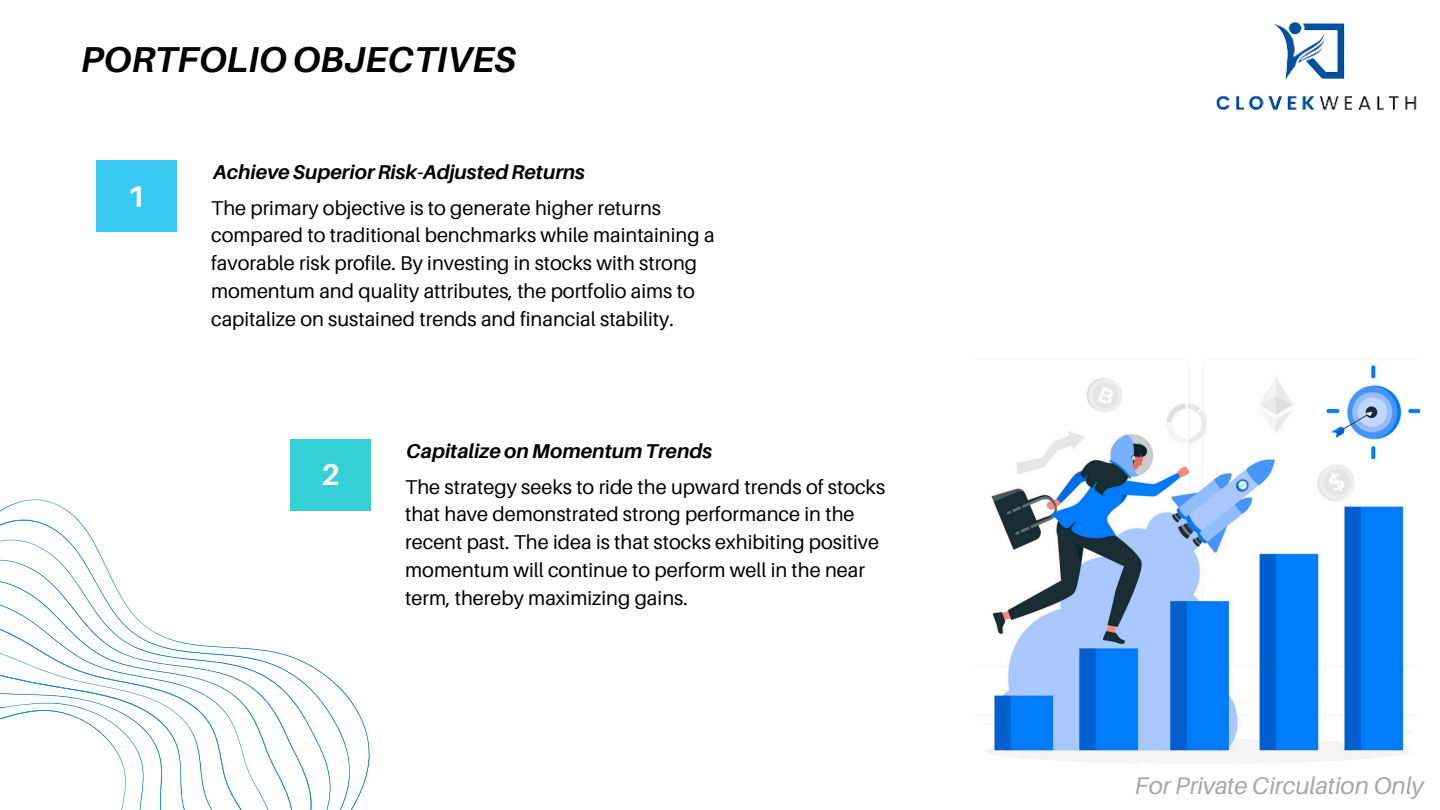
<style>
.page{position:relative;width:1440px;height:810px;background:#fff}
.page>*{position:absolute;margin:0;border:0;box-sizing:border-box;transform-origin:0 0}
.t1{font:italic 700 36px "Aileron";color:#000}
.t2{font:700 30px "Aileron";color:#fff}
.t3{font:italic 24px "Aileron";color:#a6a6a6}
.t4{font:20px/27.8px "Aileron";color:#000}
.t5{font:italic 700 20px "Aileron";color:#000}
</style>
<div class="page">
<img style="left:988px;top:364px;width:431px;height:399px">
<div style="left:96px;top:161px;width:81px;height:71px;background:#37c9ef"></div>
<div style="left:290px;top:440px;width:81px;height:71px;background:#36d1d6"></div>
<img style="left:1216px;top:21px;width:201px;height:89px">
<svg style="left:0;top:500px;width:370px;height:310px"></svg>
<p class="t1" style="left:81px;top:37px;width:437px">PORTFOLIO OBJECTIVES</p>
<h3 class="t2" style="left:127px;top:177px;width:20px">1</h3>
<p class="t5" style="left:213px;top:160px;width:373px">Achieve Superior Risk-Adjusted Returns</p>
<h3 class="t4" style="left:211px;top:193px;width:505px">The primary objective is to generate higher returns compared to traditional benchmarks while maintaining a favorable risk profile. By investing in stocks with strong momentum and quality attributes, the portfolio aims to capitalize on sustained trends and financial stability.</h3>
<p class="t2" style="left:321px;top:456px;width:20px">2</p>
<p class="t5" style="left:406px;top:439px;width:308px">Capitalize on Momentum Trends</p>
<p class="t4" style="left:405px;top:472px;width:482px">The strategy seeks to ride the upward trends of stocks that have demonstrated strong performance in the recent past. The idea is that stocks exhibiting positive momentum will continue to perform well in the near term, thereby maximizing gains.</p>
<p class="t3" style="left:1135px;top:771px;width:290px">For Private Circulation Only</p>
</div>
